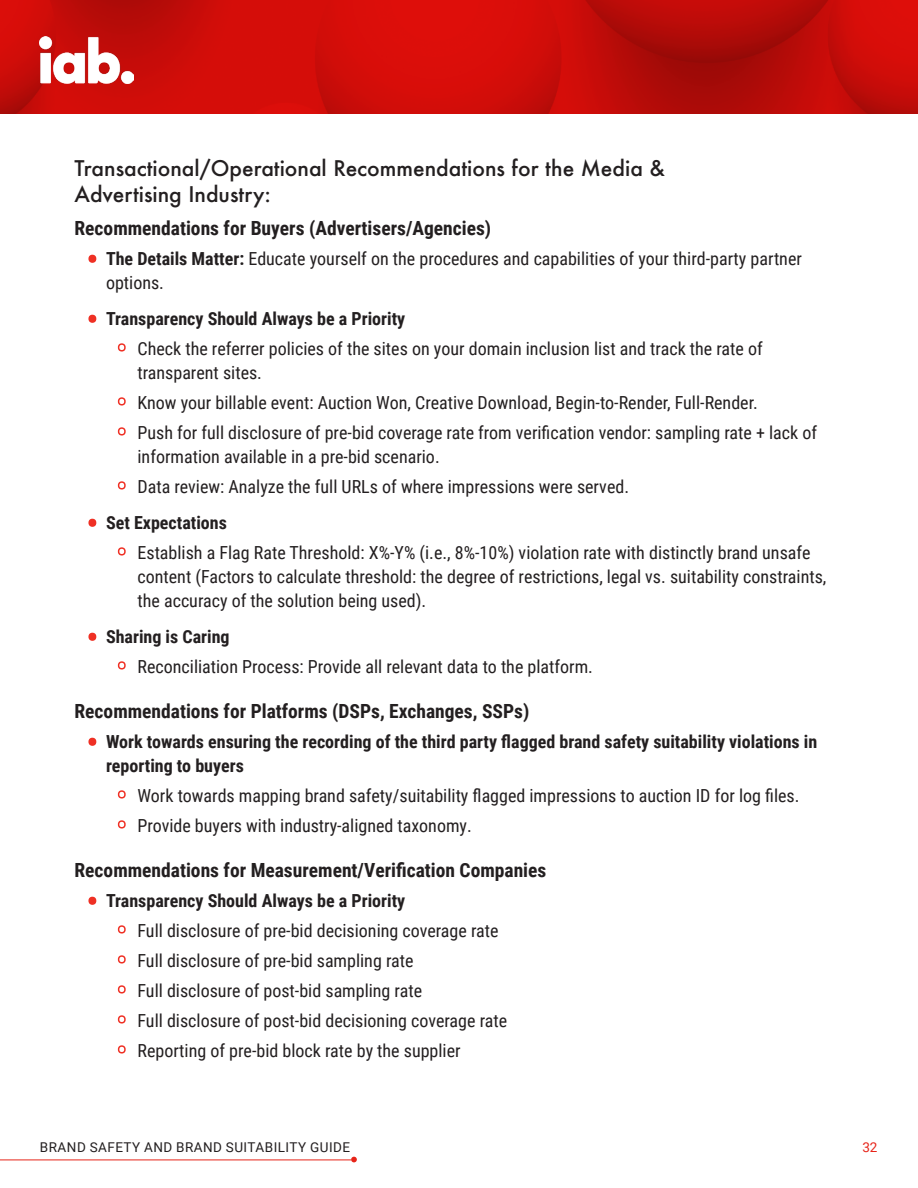
<style>
.page{position:relative;width:918px;height:1188px;background:#fff}
.page>*{position:absolute;margin:0;border:0;box-sizing:border-box;transform-origin:0 0}
.Headline{font:500 21px/25.2px "Futura";color:#231f20}
.Sub_head{font:700 19.5px "Roboto Condensed";color:#231f20}
.t1{font:18px/24px "Roboto Condensed";color:#231f20}
.t2{font:700 18px/24px "Roboto Condensed";color:#231f20}
.t3{font:13.5px "Roboto";letter-spacing:.035em;color:#231f20}
.t4{font:13.5px "Roboto";color:#e72419}
.s1{font-weight:700;font-size:24px;color:#ef3024}
.s2{font-weight:700}
.s3{font-size:24px;color:#ef3024}
</style>
<div class="page">
<img style="left:0;top:0;width:918px;height:114px">
<img style="left:40px;top:37px;width:93px;height:46px">
<hr style="left:0;top:1160px;width:351px;height:1px;background:#e72419">
<svg style="left:351px;top:1157px;width:6px;height:5px"></svg>
<svg style="left:88px;top:254px;width:9px;height:9px"></svg>
<svg style="left:88px;top:314px;width:9px;height:9px"></svg>
<svg style="left:117px;top:343px;width:9px;height:9px"></svg>
<svg style="left:117px;top:397px;width:9px;height:9px"></svg>
<svg style="left:117px;top:427px;width:9px;height:9px"></svg>
<svg style="left:117px;top:481px;width:9px;height:9px"></svg>
<svg style="left:88px;top:518px;width:9px;height:9px"></svg>
<svg style="left:117px;top:547px;width:9px;height:9px"></svg>
<svg style="left:88px;top:632px;width:9px;height:9px"></svg>
<svg style="left:117px;top:661px;width:9px;height:9px"></svg>
<svg style="left:88px;top:737px;width:9px;height:9px"></svg>
<svg style="left:117px;top:790px;width:9px;height:9px"></svg>
<svg style="left:117px;top:820px;width:9px;height:9px"></svg>
<svg style="left:88px;top:896px;width:9px;height:9px"></svg>
<svg style="left:117px;top:925px;width:9px;height:9px"></svg>
<svg style="left:117px;top:955px;width:9px;height:9px"></svg>
<svg style="left:117px;top:985px;width:9px;height:9px"></svg>
<svg style="left:117px;top:1015px;width:9px;height:9px"></svg>
<svg style="left:117px;top:1045px;width:9px;height:9px"></svg>
<p class="Headline" style="left:75px;top:156px;width:592px">Transactional/Operational Recommendations for the Media &amp;<br>Advertising Industry:</p>
<p class="Sub_head" style="left:75px;top:214px;width:418px">Recommendations for Buyers (Advertisers/Agencies)</p>
<p class="t1" style="left:106px;top:245px;width:697px;text-indent:-18px"><span class="s1">•</span> <span class="s2">The Details Matter:</span> Educate yourself on the procedures and capabilities of your third-party partner options.</p>
<p class="t2" style="left:88px;top:305px;width:319px"><span class="s3">•</span> Transparency Should Always be a Priority</p>
<p class="t1" style="left:138px;top:335px;width:627px">Check the referrer policies of the sites on your domain inclusion list and track the rate of transparent sites.</p>
<p class="t1" style="left:138px;top:389px;width:622px">Know your billable event: Auction Won, Creative Download, Begin-to-Render, Full-Render.</p>
<p class="t1" style="left:138px;top:419px;width:681px">Push for full disclosure of pre-bid coverage rate from verification vendor: sampling rate + lack of information available in a pre-bid scenario.</p>
<p class="t1" style="left:138px;top:473px;width:493px">Data review: Analyze the full URLs of where impressions were served.</p>
<p class="t2" style="left:88px;top:509px;width:140px"><span class="s3">•</span> Set Expectations</p>
<p class="t1" style="left:138px;top:539px;width:690px">Establish a Flag Rate Threshold: X%-Y% (i.e., 8%-10%) violation rate with distinctly brand unsafe content (Factors to calculate threshold: the degree of restrictions, legal vs. suitability constraints, the accuracy of the solution being used).</p>
<p class="t2" style="left:88px;top:623px;width:143px"><span class="s3">•</span> Sharing is Caring</p>
<p class="t1" style="left:138px;top:653px;width:457px">Reconciliation Process: Provide all relevant data to the platform.</p>
<p class="Sub_head" style="left:75px;top:697px;width:456px">Recommendations for Platforms (DSPs, Exchanges, SSPs)</p>
<p class="t2" style="left:106px;top:728px;width:713px;text-indent:-18px"><span class="s3">•</span> Work towards ensuring the recording of the third party flagged brand safety suitability violations in reporting to buyers</p>
<p class="t1" style="left:138px;top:782px;width:663px">Work towards mapping brand safety/suitability flagged impressions to auction ID for log files.</p>
<p class="t1" style="left:138px;top:812px;width:336px">Provide buyers with industry-aligned taxonomy.</p>
<p class="Sub_head" style="left:75px;top:856px;width:473px">Recommendations for Measurement/Verification Companies</p>
<p class="t2" style="left:88px;top:887px;width:319px"><span class="s3">•</span> Transparency Should Always be a Priority</p>
<p class="t1" style="left:138px;top:917px;width:362px">Full disclosure of pre-bid decisioning coverage rate</p>
<p class="t1" style="left:138px;top:947px;width:277px">Full disclosure of pre-bid sampling rate</p>
<p class="t1" style="left:138px;top:977px;width:286px">Full disclosure of post-bid sampling rate</p>
<p class="t1" style="left:138px;top:1007px;width:371px">Full disclosure of post-bid decisioning coverage rate</p>
<p class="t1" style="left:138px;top:1037px;width:325px">Reporting of pre-bid block rate by the supplier</p>
<p class="t3" style="left:40px;top:1138px;width:312px">BRAND SAFETY AND BRAND SUITABILITY GUIDE</p>
<p class="t4" style="left:862px;top:1138px;width:17px">32</p>
</div>
